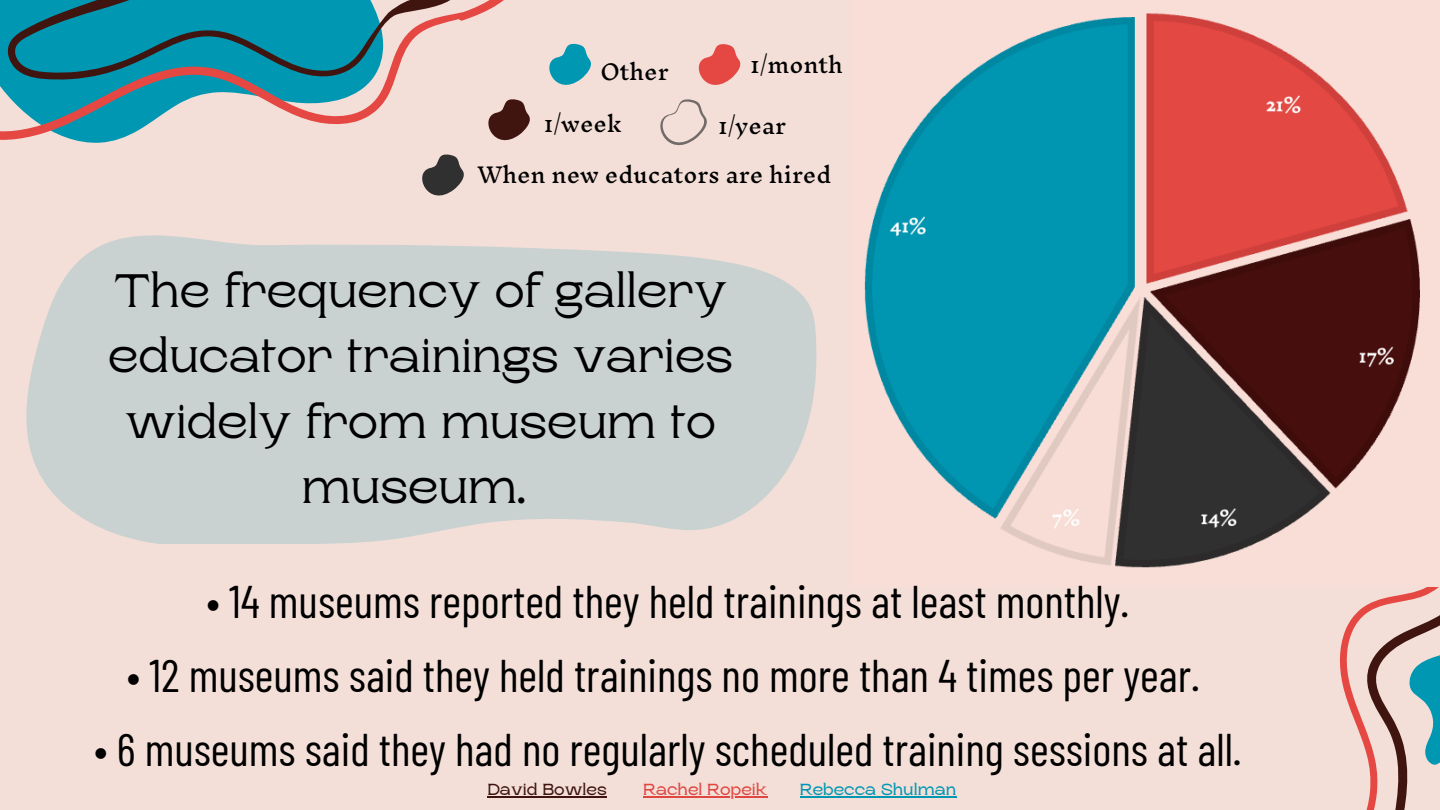
<style>
.page{position:relative;width:1440px;height:810px;background:#f3dfd8}
.page>*{position:absolute;margin:0;border:0;box-sizing:border-box;transform-origin:0 0}
.t1{font:46.8px/65.2px "Rasputin";color:#000;text-align:center}
.t2{font:45.8px "Barlow Condensed";color:#000}
.t3{font:21px "Inknut Antiqua";color:#000}
.t4{font:600 16px "Rasputin";color:#0097b2}
.t5{font:600 16px "Rasputin";color:#df4741}
.t6{font:600 16px "Rasputin";color:#40140f}
</style>
<div class="page">
<svg style="left:0;top:0;width:489px;height:143px"></svg>
<svg style="left:194px;top:0;width:196px;height:84px;background:#168da3"></svg>
<svg style="left:1339px;top:587px;width:101px;height:223px"></svg>
<img style="left:864px;top:13px;width:556px;height:555px">
<svg style="left:549px;top:43px;width:42px;height:42px"></svg>
<svg style="left:478px;top:99px;width:52px;height:44px"></svg>
<svg style="left:422px;top:154px;width:42px;height:42px"></svg>
<svg style="left:660px;top:44px;width:81px;height:102px"></svg>
<svg style="left:26px;top:235px;width:790px;height:309px;background:#cfd3d1"></svg>
<hr style="left:487px;top:797px;width:120px;height:1px;background:#40140f">
<hr style="left:643px;top:797px;width:124px;height:1px;background:#df4741">
<hr style="left:800px;top:797px;width:156px;height:1px;background:#0097b2">
<p class="t3" style="left:600px;top:61px;width:70px">Other</p>
<p class="t3" style="left:543px;top:112px;width:80px">1/week</p>
<p class="t3" style="left:750px;top:54px;width:95px">1/month</p>
<p class="t3" style="left:718px;top:115px;width:70px">1/year</p>
<p class="t3" style="left:477px;top:164px;width:355px">When new educators are hired</p>
<h2 class="t1" style="left:108px;top:259px;width:626px">The frequency of gallery educator trainings varies widely from museum to museum.</h2>
<p class="t2" style="left:206px;top:572px;width:924px">• 14 museums reported they held trainings at least monthly.</p>
<p class="t2" style="left:127px;top:646px;width:1075px">• 12 museums said they held trainings no more than 4 times per year.</p>
<h2 class="t2" style="left:94px;top:720px;width:1149px">• 6 museums said they had no regularly scheduled training sessions at all.</h2>
<h2 class="t6" style="left:487px;top:781px;width:121px">David Bowles</h2>
<p class="t5" style="left:643px;top:781px;width:126px">Rachel Ropeik</p>
<p class="t4" style="left:800px;top:781px;width:158px">Rebecca Shulman</p>
</div>
